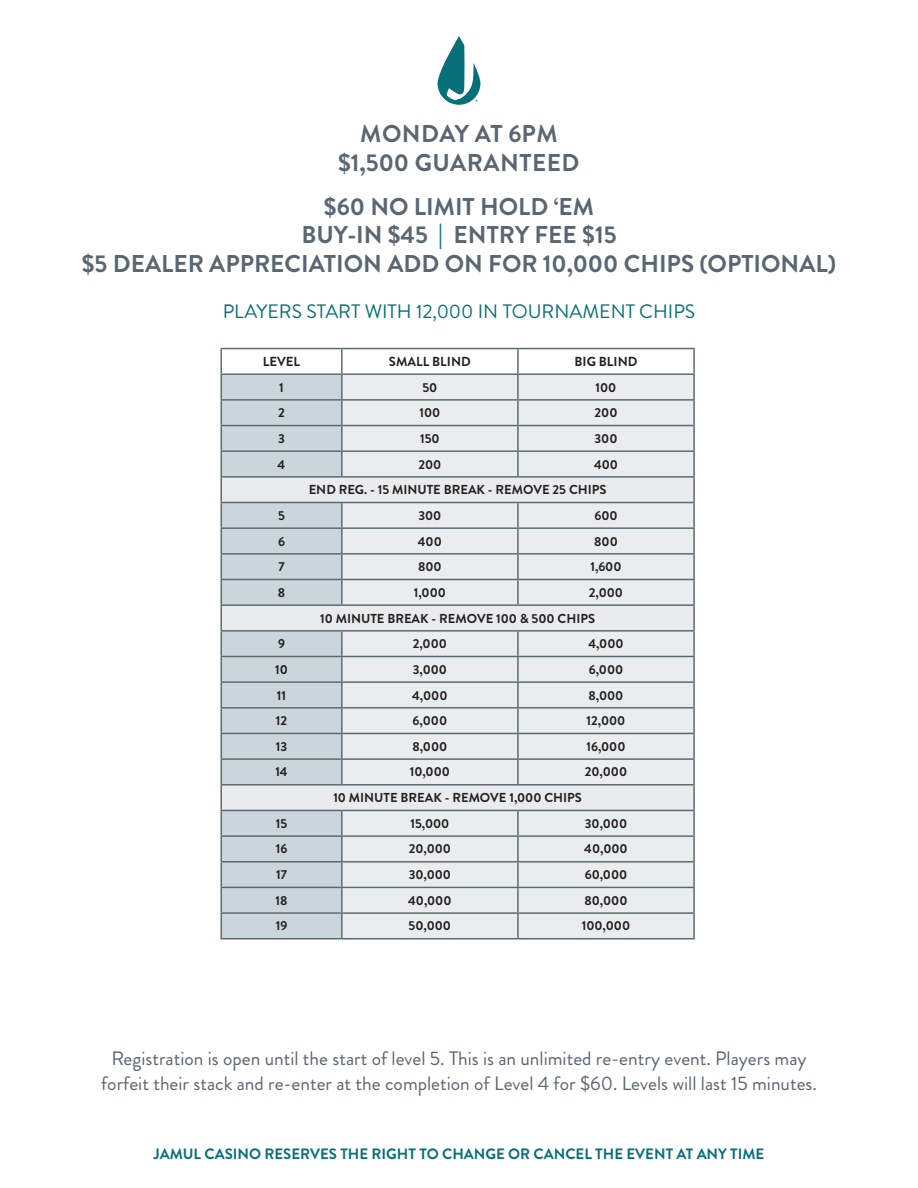
<style>
.page{position:relative;width:918px;height:1188px;background:#fff}
.page>*{position:absolute;margin:0;border:0;box-sizing:border-box;transform-origin:0 0}
.t1{font:700 24.3px/28.8px "Brandon Grotesque";color:#5a6671;text-align:center}
.t2{font:700 24.3px/28.8px "Brandon Grotesque";letter-spacing:.02em;color:#5a6671;text-align:center}
.t3{font:19.5px/24.9px "Brandon Grotesque";color:#5a6671;text-align:center}
.t4{font:19.5px "Brandon Grotesque";color:#077078}
.t5{font:700 15px "Brandon Grotesque";color:#077078}
.t6{font:700 13.05px "Brandon Grotesque";color:#231f20}
.t7{font:700 12.9px "Brandon Grotesque";color:#231f20}
.s1{font-weight:900;color:#077078}
</style>
<div class="page">
<hr style="left:220px;top:348px;width:122px;height:1px;background:#5a6671">
<hr style="left:342px;top:348px;width:176px;height:1px;background:#5a6671">
<hr style="left:518px;top:348px;width:177px;height:1px;background:#5a6671">
<hr style="left:693px;top:349px;width:2px;height:24px;background:#5a6671">
<hr style="left:220px;top:373px;width:122px;height:2px;background:#5a6671">
<hr style="left:518px;top:373px;width:177px;height:2px;background:#5a6671">
<hr style="left:693px;top:375px;width:2px;height:24px;background:#5a6671">
<hr style="left:220px;top:399px;width:122px;height:2px;background:#5a6671">
<hr style="left:518px;top:399px;width:177px;height:2px;background:#5a6671">
<hr style="left:693px;top:401px;width:2px;height:24px;background:#5a6671">
<hr style="left:220px;top:425px;width:122px;height:1px;background:#5a6671">
<hr style="left:518px;top:425px;width:177px;height:1px;background:#5a6671">
<hr style="left:693px;top:426px;width:2px;height:24px;background:#5a6671">
<hr style="left:220px;top:450px;width:122px;height:2px;background:#5a6671">
<hr style="left:518px;top:450px;width:177px;height:2px;background:#5a6671">
<hr style="left:693px;top:452px;width:2px;height:24px;background:#5a6671">
<hr style="left:220px;top:476px;width:122px;height:2px;background:#5a6671">
<hr style="left:518px;top:476px;width:177px;height:2px;background:#5a6671">
<hr style="left:693px;top:478px;width:2px;height:24px;background:#5a6671">
<hr style="left:220px;top:502px;width:122px;height:1px;background:#5a6671">
<hr style="left:518px;top:502px;width:177px;height:1px;background:#5a6671">
<hr style="left:693px;top:503px;width:2px;height:24px;background:#5a6671">
<hr style="left:220px;top:527px;width:122px;height:2px;background:#5a6671">
<hr style="left:518px;top:527px;width:177px;height:2px;background:#5a6671">
<hr style="left:693px;top:529px;width:2px;height:24px;background:#5a6671">
<hr style="left:220px;top:553px;width:122px;height:2px;background:#5a6671">
<hr style="left:518px;top:553px;width:177px;height:2px;background:#5a6671">
<hr style="left:693px;top:555px;width:2px;height:24px;background:#5a6671">
<hr style="left:220px;top:579px;width:122px;height:1px;background:#5a6671">
<hr style="left:518px;top:579px;width:177px;height:1px;background:#5a6671">
<hr style="left:693px;top:580px;width:2px;height:24px;background:#5a6671">
<hr style="left:220px;top:604px;width:122px;height:2px;background:#5a6671">
<hr style="left:518px;top:604px;width:177px;height:2px;background:#5a6671">
<hr style="left:693px;top:606px;width:2px;height:24px;background:#5a6671">
<hr style="left:220px;top:630px;width:122px;height:2px;background:#5a6671">
<hr style="left:518px;top:630px;width:177px;height:2px;background:#5a6671">
<hr style="left:693px;top:632px;width:2px;height:24px;background:#5a6671">
<hr style="left:220px;top:656px;width:122px;height:1px;background:#5a6671">
<hr style="left:518px;top:656px;width:177px;height:1px;background:#5a6671">
<hr style="left:693px;top:657px;width:2px;height:24px;background:#5a6671">
<hr style="left:220px;top:681px;width:122px;height:2px;background:#5a6671">
<hr style="left:518px;top:681px;width:177px;height:2px;background:#5a6671">
<hr style="left:693px;top:683px;width:2px;height:24px;background:#5a6671">
<hr style="left:220px;top:707px;width:122px;height:2px;background:#5a6671">
<hr style="left:518px;top:707px;width:177px;height:2px;background:#5a6671">
<hr style="left:693px;top:709px;width:2px;height:24px;background:#5a6671">
<hr style="left:220px;top:733px;width:122px;height:1px;background:#5a6671">
<hr style="left:518px;top:733px;width:177px;height:1px;background:#5a6671">
<hr style="left:693px;top:734px;width:2px;height:24px;background:#5a6671">
<hr style="left:220px;top:758px;width:122px;height:2px;background:#5a6671">
<hr style="left:518px;top:758px;width:177px;height:2px;background:#5a6671">
<hr style="left:693px;top:760px;width:2px;height:24px;background:#5a6671">
<hr style="left:220px;top:784px;width:122px;height:2px;background:#5a6671">
<hr style="left:518px;top:784px;width:177px;height:2px;background:#5a6671">
<hr style="left:693px;top:786px;width:2px;height:24px;background:#5a6671">
<hr style="left:220px;top:810px;width:122px;height:1px;background:#5a6671">
<hr style="left:518px;top:810px;width:177px;height:1px;background:#5a6671">
<hr style="left:693px;top:811px;width:2px;height:24px;background:#5a6671">
<hr style="left:220px;top:835px;width:122px;height:2px;background:#5a6671">
<hr style="left:518px;top:835px;width:177px;height:2px;background:#5a6671">
<hr style="left:693px;top:837px;width:2px;height:24px;background:#5a6671">
<hr style="left:220px;top:861px;width:122px;height:1px;background:#5a6671">
<hr style="left:518px;top:861px;width:177px;height:1px;background:#5a6671">
<hr style="left:693px;top:862px;width:2px;height:25px;background:#5a6671">
<hr style="left:220px;top:887px;width:122px;height:1px;background:#5a6671">
<hr style="left:518px;top:887px;width:177px;height:1px;background:#5a6671">
<hr style="left:693px;top:888px;width:2px;height:24px;background:#5a6671">
<hr style="left:220px;top:912px;width:122px;height:2px;background:#5a6671">
<svg style="left:221px;top:349px;width:473px;height:589px;background:#dae0e2"></svg>
<hr style="left:342px;top:912px;width:176px;height:2px;background:#5a6671">
<hr style="left:341px;top:914px;width:2px;height:24px;background:#5a6671">
<hr style="left:518px;top:912px;width:177px;height:2px;background:#5a6671">
<hr style="left:517px;top:914px;width:2px;height:24px;background:#5a6671">
<hr style="left:693px;top:914px;width:2px;height:24px;background:#5a6671">
<hr style="left:220px;top:938px;width:122px;height:1px;background:#5a6671">
<hr style="left:342px;top:938px;width:176px;height:1px;background:#5a6671">
<hr style="left:518px;top:938px;width:177px;height:1px;background:#5a6671">
<svg style="left:438px;top:36px;width:42px;height:69px"></svg>
<p class="t2" style="left:338px;top:120px;width:243px">MONDAY AT 6PM $1,500 GUARANTEED</p>
<p class="t1" style="left:82px;top:192px;width:756px">$60 NO LIMIT HOLD ‘EM<br>BUY-IN $45 <span class="s1">|</span> ENTRY FEE $15<br>$5 DEALER APPRECIATION ADD ON FOR 10,000 CHIPS (OPTIONAL)</p>
<p class="t4" style="left:223px;top:298px;width:474px">PLAYERS START WITH 12,000 IN TOURNAMENT CHIPS</p>
<p class="t6" style="left:263px;top:352px;width:39px">LEVEL</p>
<p class="t6" style="left:389px;top:352px;width:83px">SMALL BLIND</p>
<p class="t6" style="left:575px;top:352px;width:64px">BIG BLIND</p>
<p class="t7" style="left:279px;top:378px;width:6px">1</p>
<p class="t7" style="left:422px;top:378px;width:16px">50</p>
<p class="t7" style="left:596px;top:378px;width:22px">100</p>
<p class="t7" style="left:278px;top:404px;width:8px">2</p>
<p class="t7" style="left:419px;top:404px;width:22px">100</p>
<p class="t7" style="left:595px;top:404px;width:24px">200</p>
<p class="t7" style="left:278px;top:429px;width:8px">3</p>
<p class="t7" style="left:420px;top:429px;width:21px">150</p>
<p class="t7" style="left:595px;top:429px;width:24px">300</p>
<p class="t7" style="left:278px;top:455px;width:9px">4</p>
<p class="t7" style="left:418px;top:455px;width:24px">200</p>
<p class="t7" style="left:594px;top:455px;width:25px">400</p>
<p class="t7" style="left:309px;top:481px;width:299px">END REG. - 15 MINUTE BREAK - REMOVE 25 CHIPS</p>
<p class="t7" style="left:278px;top:506px;width:8px">5</p>
<p class="t7" style="left:418px;top:506px;width:24px">300</p>
<p class="t7" style="left:594px;top:506px;width:25px">600</p>
<p class="t7" style="left:278px;top:532px;width:8px">6</p>
<p class="t7" style="left:418px;top:532px;width:25px">400</p>
<p class="t7" style="left:594px;top:532px;width:25px">800</p>
<p class="t7" style="left:278px;top:558px;width:8px">7</p>
<p class="t7" style="left:418px;top:558px;width:25px">800</p>
<p class="t7" style="left:590px;top:558px;width:33px">1,600</p>
<p class="t7" style="left:278px;top:583px;width:9px">8</p>
<p class="t7" style="left:414px;top:583px;width:34px">1,000</p>
<p class="t7" style="left:589px;top:583px;width:36px">2,000</p>
<p class="t7" style="left:320px;top:609px;width:277px">10 MINUTE BREAK - REMOVE 100 &amp; 500 CHIPS</p>
<p class="t7" style="left:278px;top:635px;width:8px">9</p>
<p class="t7" style="left:413px;top:635px;width:36px">2,000</p>
<p class="t7" style="left:588px;top:635px;width:37px">4,000</p>
<p class="t7" style="left:275px;top:660px;width:14px">10</p>
<p class="t7" style="left:413px;top:660px;width:36px">3,000</p>
<p class="t7" style="left:589px;top:660px;width:36px">6,000</p>
<p class="t7" style="left:277px;top:686px;width:11px">11</p>
<p class="t7" style="left:412px;top:686px;width:37px">4,000</p>
<p class="t7" style="left:589px;top:686px;width:36px">8,000</p>
<p class="t7" style="left:276px;top:712px;width:13px">12</p>
<p class="t7" style="left:413px;top:712px;width:36px">6,000</p>
<p class="t7" style="left:587px;top:712px;width:40px">12,000</p>
<p class="t7" style="left:276px;top:737px;width:13px">13</p>
<p class="t7" style="left:412px;top:737px;width:36px">8,000</p>
<p class="t7" style="left:586px;top:737px;width:41px">16,000</p>
<p class="t7" style="left:275px;top:763px;width:14px">14</p>
<p class="t7" style="left:410px;top:763px;width:42px">10,000</p>
<p class="t7" style="left:585px;top:763px;width:44px">20,000</p>
<p class="t7" style="left:333px;top:789px;width:250px">10 MINUTE BREAK - REMOVE 1,000 CHIPS</p>
<p class="t7" style="left:276px;top:814px;width:13px">15</p>
<p class="t7" style="left:410px;top:814px;width:40px">15,000</p>
<p class="t7" style="left:585px;top:814px;width:44px">30,000</p>
<p class="t7" style="left:276px;top:840px;width:13px">16</p>
<p class="t7" style="left:409px;top:840px;width:44px">20,000</p>
<p class="t7" style="left:584px;top:840px;width:45px">40,000</p>
<p class="t7" style="left:276px;top:866px;width:12px">17</p>
<p class="t7" style="left:409px;top:866px;width:44px">30,000</p>
<p class="t7" style="left:585px;top:866px;width:44px">60,000</p>
<p class="t7" style="left:276px;top:891px;width:13px">18</p>
<p class="t7" style="left:408px;top:891px;width:45px">40,000</p>
<p class="t7" style="left:585px;top:891px;width:44px">80,000</p>
<p class="t7" style="left:276px;top:917px;width:13px">19</p>
<p class="t7" style="left:409px;top:917px;width:44px">50,000</p>
<p class="t7" style="left:582px;top:917px;width:50px">100,000</p>
<p class="t3" style="left:101px;top:1046px;width:717px">Registration is open until the start of level 5. This is an unlimited re-entry event. Players may forfeit their stack and re-enter at the completion of Level 4 for $60. Levels will last 15 minutes.</p>
<p class="t5" style="left:154px;top:1143px;width:612px">JAMUL CASINO RESERVES THE RIGHT TO CHANGE OR CANCEL THE EVENT AT ANY TIME</p>
</div>
